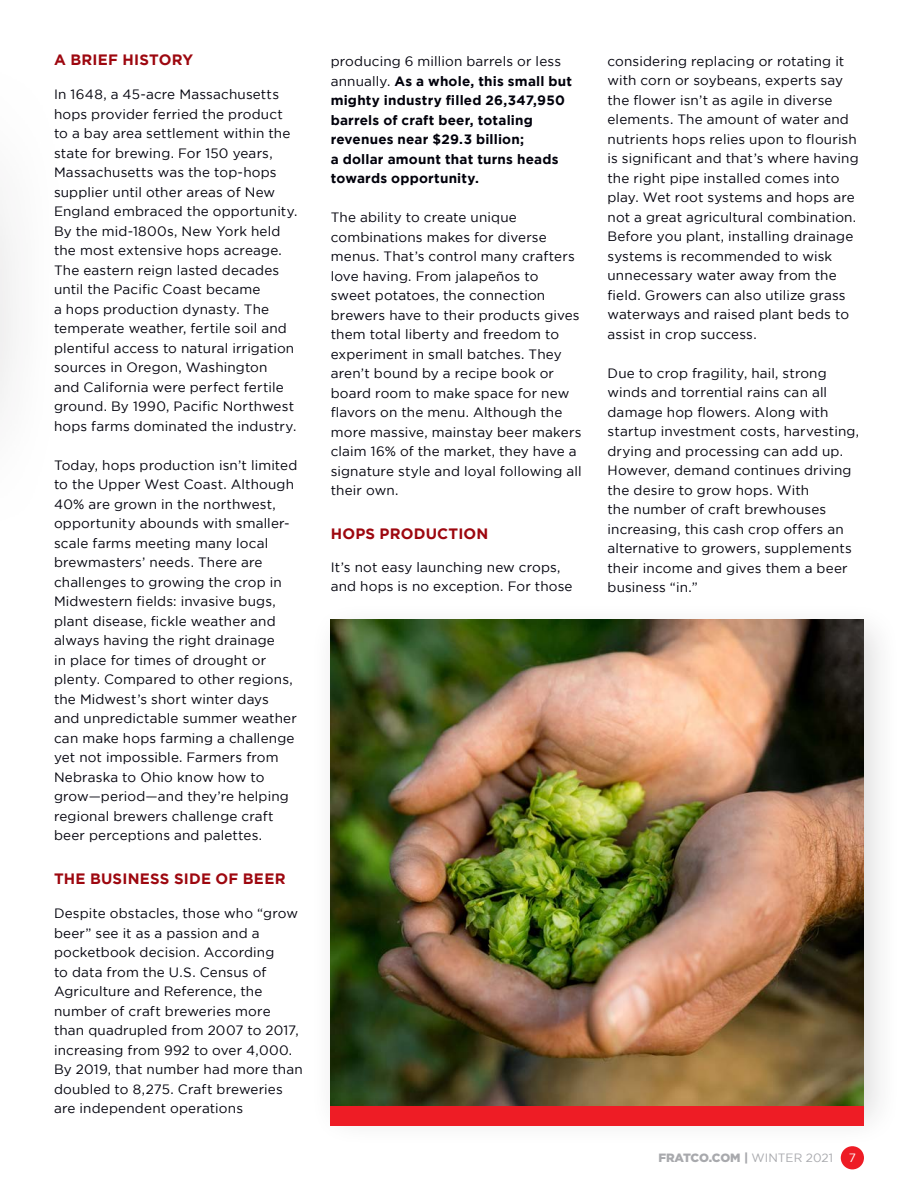
<style>
.page{position:relative;width:918px;height:1188px;background:#fff}
.page>*{position:absolute;margin:0;border:0;box-sizing:border-box;transform-origin:0 0}
.T_T_Body_Copy{font:700 15px "Gotham";letter-spacing:.015em;color:#9d070f}
.T_T_Body_Copy-2{font:13.5px/19.5px "Gotham";letter-spacing:.01em;color:#00000b}
.T_T_Body_Copy-3{font:700 13.5px/19.5px "Gotham";letter-spacing:.015em;color:#00000b}
.t1{font:900 12px "Gotham";letter-spacing:-.02em;color:#a8a9ad}
.t2{font:12px "Gotham";color:#fff}
.s1{font-weight:400}
</style>
<div class="page">
<div style="left:309px;top:601px;width:594px;height:547px;background:#231f20;opacity:.16"></div>
<img style="left:331px;top:620px;width:533px;height:486px">
<div style="left:331px;top:1106px;width:533px;height:20px;background:#ee1c25"></div>
<div style="left:841px;top:1146px;width:23px;height:23px;background:#ee1c25;border-radius:50%"></div>
<p class="T_T_Body_Copy" style="left:54px;top:51px;width:141px">A BRIEF HISTORY</p>
<p class="T_T_Body_Copy-2" style="left:54px;top:85px;width:245px">In 1648, a 45-acre Massachusetts hops provider ferried the product to a bay area settlement within the state for brewing. For 150 years, Massachusetts was the top-hops supplier until other areas of New England embraced the opportunity.<br>By the mid-1800s, New York held the most extensive hops acreage.<br>The eastern reign lasted decades until the Pacific Coast became<br>a hops production dynasty. The temperate weather, fertile soil and plentiful access to natural irrigation sources in Oregon, Washington<br>and California were perfect fertile ground. By 1990, Pacific Northwest hops farms dominated the industry.</p>
<p class="T_T_Body_Copy-2" style="left:54px;top:455px;width:245px">Today, hops production isn’t limited to the Upper West Coast. Although<br>40% are grown in the northwest, opportunity abounds with smaller&shy;scale farms meeting many local brewmasters’ needs. There are challenges to growing the crop in<br>Midwestern fields: invasive bugs, plant disease, fickle weather and always having the right drainage<br>in place for times of drought or plenty. Compared to other regions, the Midwest’s short winter days and unpredictable summer weather can make hops farming a challenge yet not impossible. Farmers from<br>Nebraska to Ohio know how to grow—period—and they’re helping regional brewers challenge craft beer perceptions and palettes.</p>
<p class="T_T_Body_Copy" style="left:54px;top:870px;width:233px">THE BUSINESS SIDE OF BEER</p>
<p class="T_T_Body_Copy-2" style="left:54px;top:904px;width:250px">Despite obstacles, those who “grow beer” see it as a passion and a pocketbook decision. According<br>to data from the U.S. Census of<br>Agriculture and Reference, the number of craft breweries more than quadrupled from 2007 to 2017, increasing from 992 to over 4,000.<br>By 2019, that number had more than doubled to 8,275. Craft breweries are independent operations</p>
<p class="T_T_Body_Copy-3" style="left:331px;top:51px;width:243px"><span class="s1">producing 6 million barrels or less annually.</span> As a whole, this small but mighty industry filled 26,347,950 barrels of craft beer, totaling revenues near $29.3 billion;</p>
<p class="T_T_Body_Copy-3" style="left:331px;top:149px;width:229px">a dollar amount that turns heads towards opportunity.</p>
<p class="T_T_Body_Copy-2" style="left:331px;top:208px;width:253px">The ability to create unique combinations makes for diverse menus. That’s control many crafters love having. From jalapeños to sweet potatoes, the connection brewers have to their products gives them total liberty and freedom to experiment in small batches. They aren’t bound by a recipe book or board room to make space for new flavors on the menu. Although the more massive, mainstay beer makers claim 16% of the market, they have a signature style and loyal following all their own.</p>
<p class="T_T_Body_Copy" style="left:331px;top:525px;width:159px">HOPS PRODUCTION</p>
<p class="T_T_Body_Copy-2" style="left:331px;top:557px;width:243px">It’s not easy launching new crops, and hops is no exception. For those</p>
<p class="T_T_Body_Copy-2" style="left:608px;top:51px;width:253px">considering replacing or rotating it with corn or soybeans, experts say the flower isn’t as agile in diverse elements. The amount of water and nutrients hops relies upon to flourish is significant and that’s where having the right pipe installed comes into play. Wet root systems and hops are not a great agricultural combination.<br>Before you plant, installing drainage systems is recommended to wisk unnecessary water away from the field. Growers can also utilize grass waterways and raised plant beds to assist in crop success.</p>
<p class="T_T_Body_Copy-2" style="left:608px;top:363px;width:253px">Due to crop fragility, hail, strong winds and torrential rains can all damage hop flowers. Along with startup investment costs, harvesting, drying and processing can add up.<br>However, demand continues driving the desire to grow hops. With<br>the number of craft brewhouses increasing, this cash crop offers an alternative to growers, supplements their income and gives them a beer business “in.”</p>
<p class="t1" style="left:658px;top:1151px;width:176px">FRATCO.COM | <span class="s1">WINTER 2021</span></p>
<p class="t2" style="left:849px;top:1151px;width:9px">7</p>
</div>
